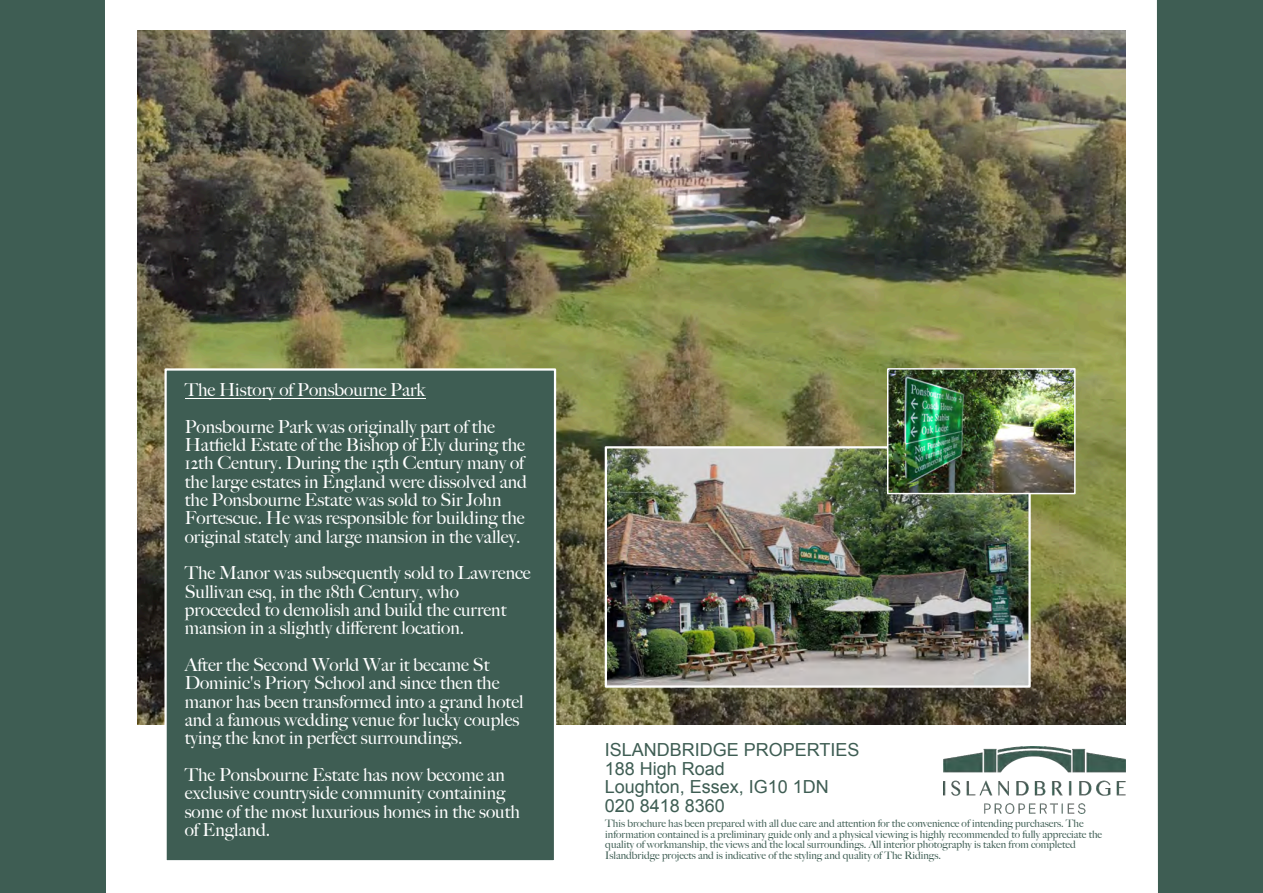
<style>
.page{position:relative;width:1263px;height:893px;background:#3e5d53}
.page>*{position:absolute;margin:0;border:0;box-sizing:border-box;transform-origin:0 0}
.t1{font:500 18px/18.3px "Big Caslon";color:#fff}
.t2{font:18px/18.6px "Arial";color:#3e5d53}
.t3{font:500 10.5px/10.6px "Big Caslon";color:#3e5d53}
</style>
<div class="page">
<div style="left:105px;top:0;width:1053px;height:893px;background:#fff"></div>
<img style="left:943px;top:746px;width:182px;height:67px">
<img style="left:137px;top:31px;width:988px;height:693px">
<div style="left:164px;top:368px;width:392px;height:494px;background:#3e5d53;border:2px solid #fff"></div>
<hr style="left:185px;top:399px;width:240px;height:1px;background:#fff">
<img style="left:608px;top:449px;width:420px;height:236px">
<div style="left:605px;top:446px;width:426px;height:242px;border:2px solid #fff"></div>
<img style="left:890px;top:371px;width:182px;height:120px">
<div style="left:887px;top:368px;width:188px;height:126px;border:2px solid #fff"></div>
<p class="t1" style="left:185px;top:374px;width:312px;line-height:36.6px">The History of Ponsbourne Park<br>Ponsbourne Park was originally part of the</p>
<p class="t1" style="left:185px;top:438px;width:344px">Hatfield Estate of the Bishop of Ely during the 12th Century. During the 15th Century many of the large estates in England were dissolved and the Ponsbourne Estate was sold to Sir John Fortescue. He was responsible for building the original stately and large mansion in the valley.</p>
<p class="t1" style="left:185px;top:566px;width:347px">The Manor was subsequently sold to Lawrence Sullivan esq, in the 18th Century, who proceeded to demolish and build the current mansion in a slightly different location.</p>
<p class="t1" style="left:185px;top:658px;width:340px">After the Second World War it became St Dominic's Priory School and since then the manor has been transformed into a grand hotel and a famous wedding venue for lucky couples tying the knot in perfect surroundings.</p>
<p class="t1" style="left:185px;top:768px;width:337px">The Ponsbourne Estate has now become an exclusive countryside community containing some of the most luxurious homes in the south of England.</p>
<p class="t2" style="left:605px;top:742px;width:256px">ISLANDBRIDGE PROPERTIES<br>188 High Road<br>Loughton, Essex, IG10 1DN<br>020 8418 8360</p>
<p class="t3" style="left:605px;top:819px;width:498px">This brochure has been prepared with all due care and attention for the convenience of intending purchasers. The information contained is a preliminary guide only and a physical viewing is highly recommended to fully appreciate the quality of workmanship, the views and the local surroundings. All interior photography is taken from completed Islandbridge projects and is indicative of the styling and quality of The Ridings.</p>
</div>
